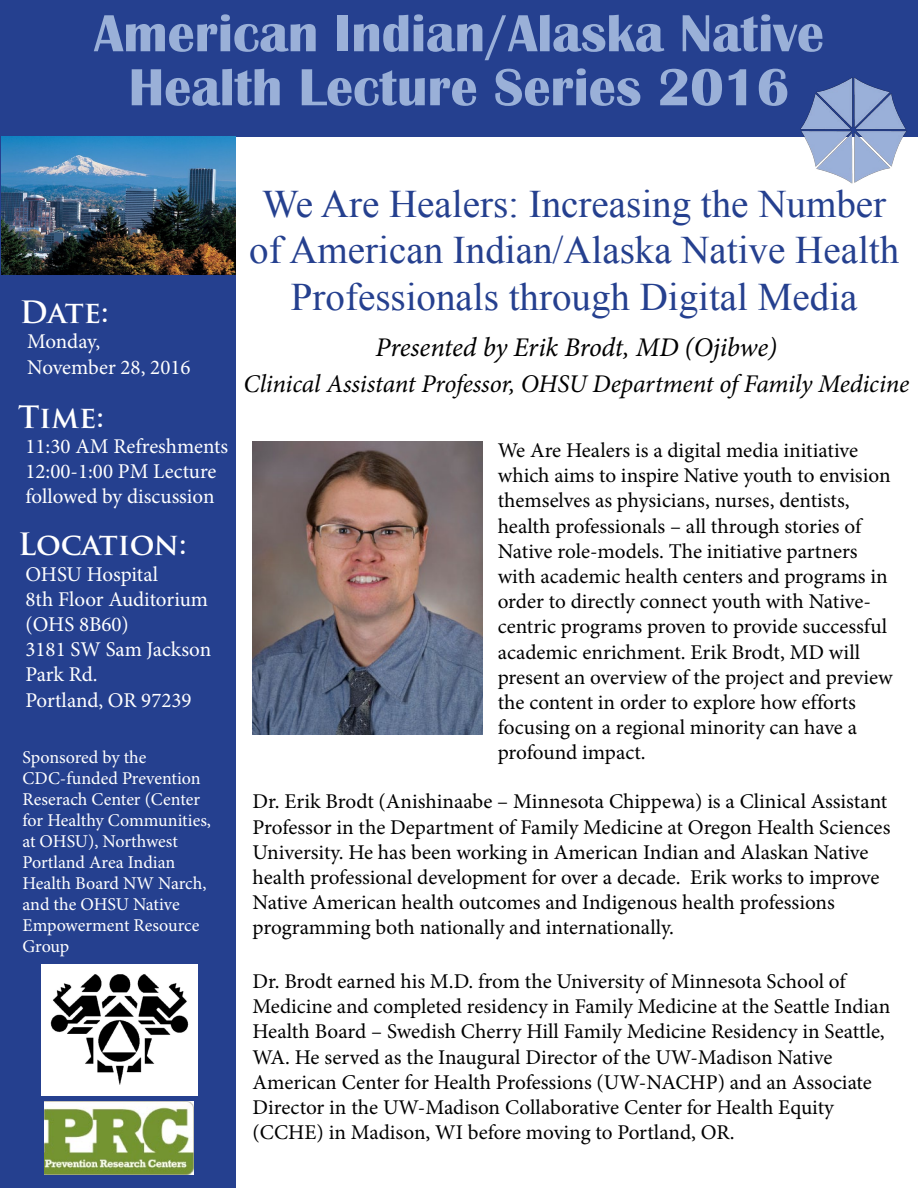
<style>
.page{position:relative;width:918px;height:1188px;background:#fff}
.page>*{position:absolute;margin:0;border:0;box-sizing:border-box;transform-origin:0 0}
.t1{font:700 54px/54px "Britannic";color:#9ab0d8;text-align:center}
.t2{font:39px/46.8px "Times New Roman";color:#25408f;text-align:center}
.t3{font:700 30px "Trajan Pro";color:#fff}
.t4{font:italic 27px "Minion Pro";letter-spacing:-.01em;color:#000}
.t5{font:italic 25.5px "Minion Pro";letter-spacing:-.01em;color:#000}
.t6{font:21px/25.2px "Minion Pro";color:#000}
.t7{font:21px/25.2px "Minion Pro";color:#fff}
.t8{font:18px/21px "Minion Pro";letter-spacing:-.005em;color:#fff}
</style>
<div class="page">
<div style="left:0;top:4px;width:236px;height:1184px;background:#25408f"></div>
<div style="left:0;top:1px;width:918px;height:136px;background:#25408f"></div>
<img style="left:41px;top:965px;width:156px;height:130px">
<img style="left:44px;top:1102px;width:149px;height:72px">
<img style="left:800px;top:77px;width:107px;height:107px">
<img style="left:2px;top:137px;width:233px;height:137px">
<img style="left:253px;top:442px;width:229px;height:292px">
<h1 class="t1" style="left:94px;top:7px;width:731px">American Indian/Alaska Native<br>Health Lecture Series 2016</h1>
<h3 class="t3" style="left:20px;top:294px;width:90px">Date:</h3>
<p class="t7" style="left:27px;top:329px;width:165px">Monday,<br>November 28, 2016</p>
<h3 class="t3" style="left:18px;top:398px;width:87px">Time:</h3>
<p class="t7" style="left:26px;top:433px;width:204px">11:30 AM Refreshments<br>12:00-1:00 PM Lecture followed by discussion</p>
<h3 class="t3" style="left:18px;top:526px;width:170px">Location:</h3>
<p class="t7" style="left:26px;top:561px;width:187px">OHSU Hospital<br>8th Floor Auditorium (OHS 8B60)<br>3181 SW Sam Jackson<br>Park Rd.<br>Portland, OR 97239</p>
<p class="t8" style="left:22px;top:747px;width:190px">Sponsored by the<br>CDC-funded Prevention<br>Reserach Center (Center for Healthy Communities, at OHSU), Northwest<br>Portland Area Indian<br>Health Board NW Narch, and the OHSU Native<br>Empowerment Resource<br>Group</p>
<h2 class="t2" style="left:249px;top:180px;width:651px">We Are Healers: Increasing the Number of American Indian/Alaska Native Health<br>Professionals through Digital Media</h2>
<p class="t4" style="left:376px;top:329px;width:403px">Presented by Erik Brodt, MD (Ojibwe)</p>
<p class="t5" style="left:244px;top:366px;width:667px">Clinical Assistant Professor, OHSU Department of Family Medicine</p>
<p class="t6" style="left:498px;top:438px;width:397px">We Are Healers is a digital media initiative which aims to inspire Native youth to envision themselves as physicians, nurses, dentists, health professionals – all through stories of Native role-models. The initiative partners with academic health centers and programs in order to directly connect youth with Native&shy;centric programs proven to provide successful academic enrichment. Erik Brodt, MD will present an overview of the project and preview the content in order to explore how efforts focusing on a regional minority can have a profound impact.</p>
<p class="t6" style="left:253px;top:789px;width:639px">Dr. Erik Brodt (Anishinaabe – Minnesota Chippewa) is a Clinical Assistant Professor in the Department of Family Medicine at Oregon Health Sciences University. He has been working in American Indian and Alaskan Native health professional development for over a decade. Erik works to improve Native American health outcomes and Indigenous health professions programming both nationally and internationally.</p>
<p class="t6" style="left:253px;top:969px;width:639px">Dr. Brodt earned his M.D. from the University of Minnesota School of Medicine and completed residency in Family Medicine at the Seattle Indian Health Board – Swedish Cherry Hill Family Medicine Residency in Seattle, WA. He served as the Inaugural Director of the UW-Madison Native American Center for Health Professions (UW-NACHP) and an Associate Director in the UW-Madison Collaborative Center for Health Equity (CCHE) in Madison, WI before moving to Portland, OR.</p>
</div>
